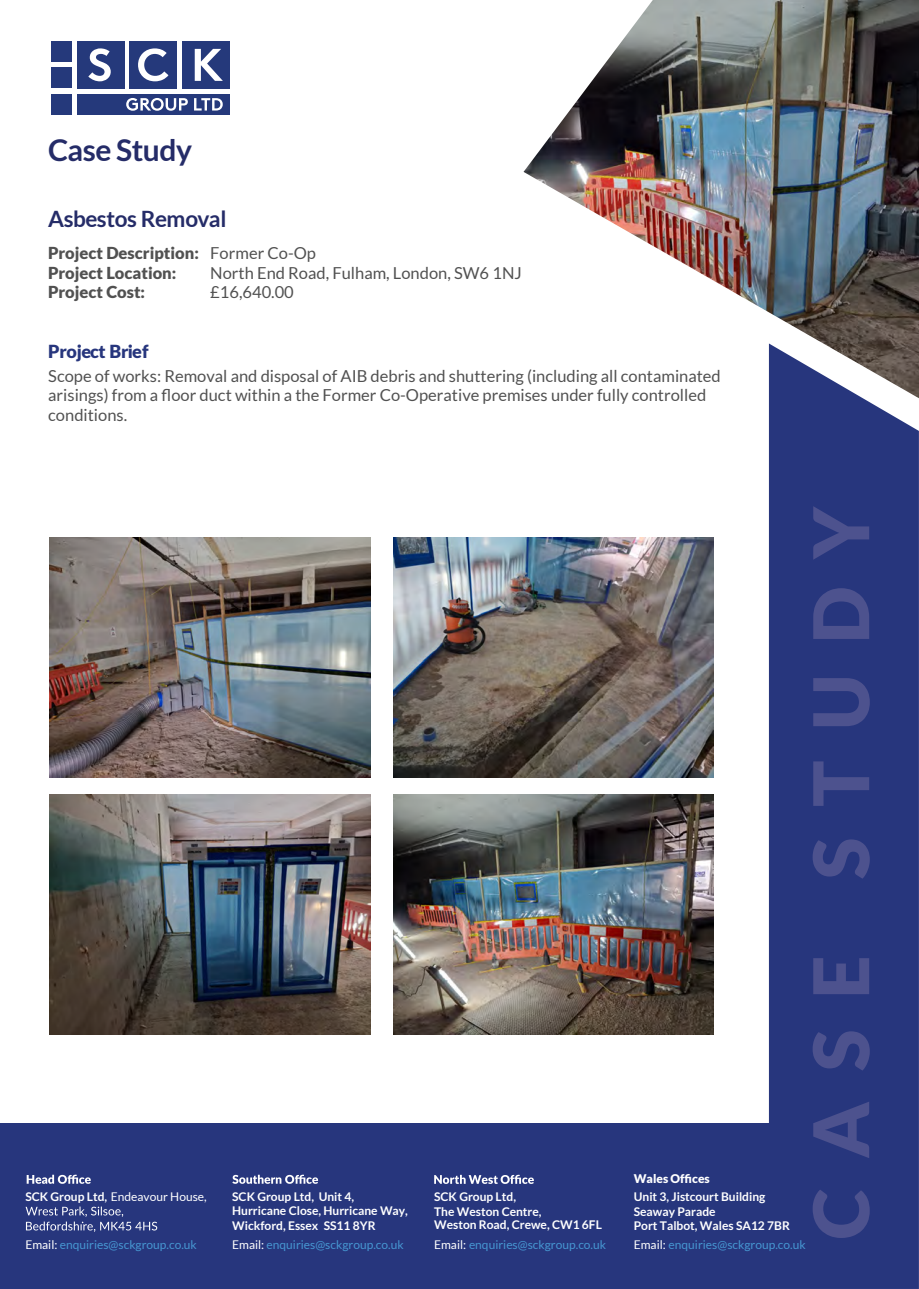
<style>
.page{position:relative;width:919px;height:1289px;background:#fff}
.page>*{position:absolute;margin:0;border:0;box-sizing:border-box;transform-origin:0 0}
.t1{font:900 76.8px "Lato";letter-spacing:.4em;color:#4d528e}
.t2{font:700 30px "Lato";letter-spacing:-.015em;color:#252c68}
.t3{font:700 22.5px "Lato";letter-spacing:-.02em;color:#252c68}
.t4{font:900 18px "Lato";letter-spacing:-.015em;color:#27367d}
.t5{font:16.5px/19.5px "Lato";color:#515151}
.t6{font:900 16.5px/19.8px "Lato";color:#515151}
.t7{font:700 12px/14.4px "Lato";color:#fff}
.t8{font:12px "Lato";color:#4696d1}
.t9{font:12px "Lato";color:#fff}
.t10{font:900 12px "Lato";color:#fff}
.s1{font-weight:400}
.s2{font-weight:700}
.s3{color:#fff}
</style>
<div class="page">
<img style="left:523px;top:0;width:395px;height:343px">
<div style="left:768px;top:343px;width:150px;height:945px;background:#27367d"></div>
<svg style="left:812px;top:1189px;width:57px;height:48px;background:#384284"></svg>
<div style="left:812px;top:839px;width:57px;height:319px;background:#27367d"></div>
<div style="left:813px;top:761px;width:56px;height:44px;background:#27367d"></div>
<div style="left:813px;top:678px;width:56px;height:48px;background:#27367d"></div>
<div style="left:813px;top:588px;width:56px;height:51px;background:#27367d"></div>
<div style="left:813px;top:506px;width:56px;height:53px;background:#27367d"></div>
<div style="left:0;top:1123px;width:769px;height:165px;background:#27367d"></div>
<div style="left:77px;top:41px;width:47px;height:47px;background:#25397b"></div>
<svg style="left:88px;top:48px;width:23px;height:33px"></svg>
<div style="left:129px;top:41px;width:48px;height:47px;background:#25397b"></div>
<div style="left:182px;top:41px;width:47px;height:47px;background:#25397b"></div>
<div style="left:77px;top:94px;width:152px;height:21px;background:#25397b"></div>
<svg style="left:138px;top:48px;width:30px;height:33px"></svg>
<svg style="left:195px;top:49px;width:28px;height:32px"></svg>
<div style="left:51px;top:94px;width:21px;height:21px;background:#25397b"></div>
<div style="left:51px;top:41px;width:21px;height:21px;background:#25397b"></div>
<div style="left:51px;top:67px;width:21px;height:21px;background:#25397b"></div>
<svg style="left:126px;top:98px;width:62px;height:13px"></svg>
<svg style="left:194px;top:98px;width:29px;height:12px"></svg>
<svg style="left:27px;top:1174px;width:64px;height:9px"></svg>
<svg style="left:26px;top:1206px;width:131px;height:25px"></svg>
<svg style="left:434px;top:1174px;width:100px;height:9px"></svg>
<svg style="left:232px;top:1174px;width:86px;height:9px"></svg>
<img style="left:393px;top:794px;width:320px;height:240px">
<img style="left:50px;top:794px;width:320px;height:240px">
<img style="left:393px;top:537px;width:320px;height:240px">
<img style="left:50px;top:537px;width:320px;height:240px">
<h2 class="t2" style="left:48px;top:133px;width:145px">Case Study</h2>
<h3 class="t3" style="left:48px;top:206px;width:180px">Asbestos Removal</h3>
<p class="t6" style="left:48px;top:242px;width:269px">Project Description: <span class="s1">Former Co-Op<br></span>Project Location:</p>
<p class="t5" style="left:210px;top:263px;width:313px">North End Road, Fulham, London, SW6 1NJ</p>
<p class="t6" style="left:48px;top:282px;width:98px">Project Cost:</p>
<p class="t5" style="left:210px;top:282px;width:85px">£16,640.00</p>
<p class="t4" style="left:48px;top:341px;width:102px">Project Brief</p>
<p class="t5" style="left:48px;top:366px;width:674px">Scope of works: Removal and disposal of AIB debris and shuttering (including all contaminated arisings) from a floor duct within a the Former Co-Operative premises under fully controlled conditions.</p>
<p class="t10" style="left:633px;top:1171px;width:77px">Wales Offices</p>
<h1 class="t1" style="left:796px;top:1158px;width:654px;rotate:-90deg">ASE STUDY</h1>
<p class="t7" style="left:232px;top:1189px;width:177px">SCK Group Ltd, Unit 4,<br>Hurricane Close, Hurricane Way,<br>Wickford, Essex SS11 8YR</p>
<p class="t9" style="left:25px;top:1189px;width:183px"><span class="s2">SCK Group Ltd,</span> Endeavour House,</p>
<p class="t7" style="left:633px;top:1189px;width:158px">Unit 3, Jistcourt Building<br>Seaway Parade<br>Port Talbot, Wales SA12 7BR</p>
<p class="t8" style="left:633px;top:1237px;width:173px"><span class="s3">Email:</span> enquiries@sckgroup.co.uk</p>
<p class="t7" style="left:434px;top:1189px;width:169px;line-height:14px">SCK Group Ltd,<br>The Weston Centre,<br>Weston Road, Crewe, CW1 6FL</p>
<p class="t8" style="left:232px;top:1237px;width:173px"><span class="s3">Email:</span> enquiries@sckgroup.co.uk</p>
<p class="t8" style="left:434px;top:1237px;width:173px"><span class="s3">Email:</span> enquiries@sckgroup.co.uk</p>
<p class="t8" style="left:25px;top:1237px;width:173px"><span class="s3">Email:</span> enquiries@sckgroup.co.uk</p>
</div>
